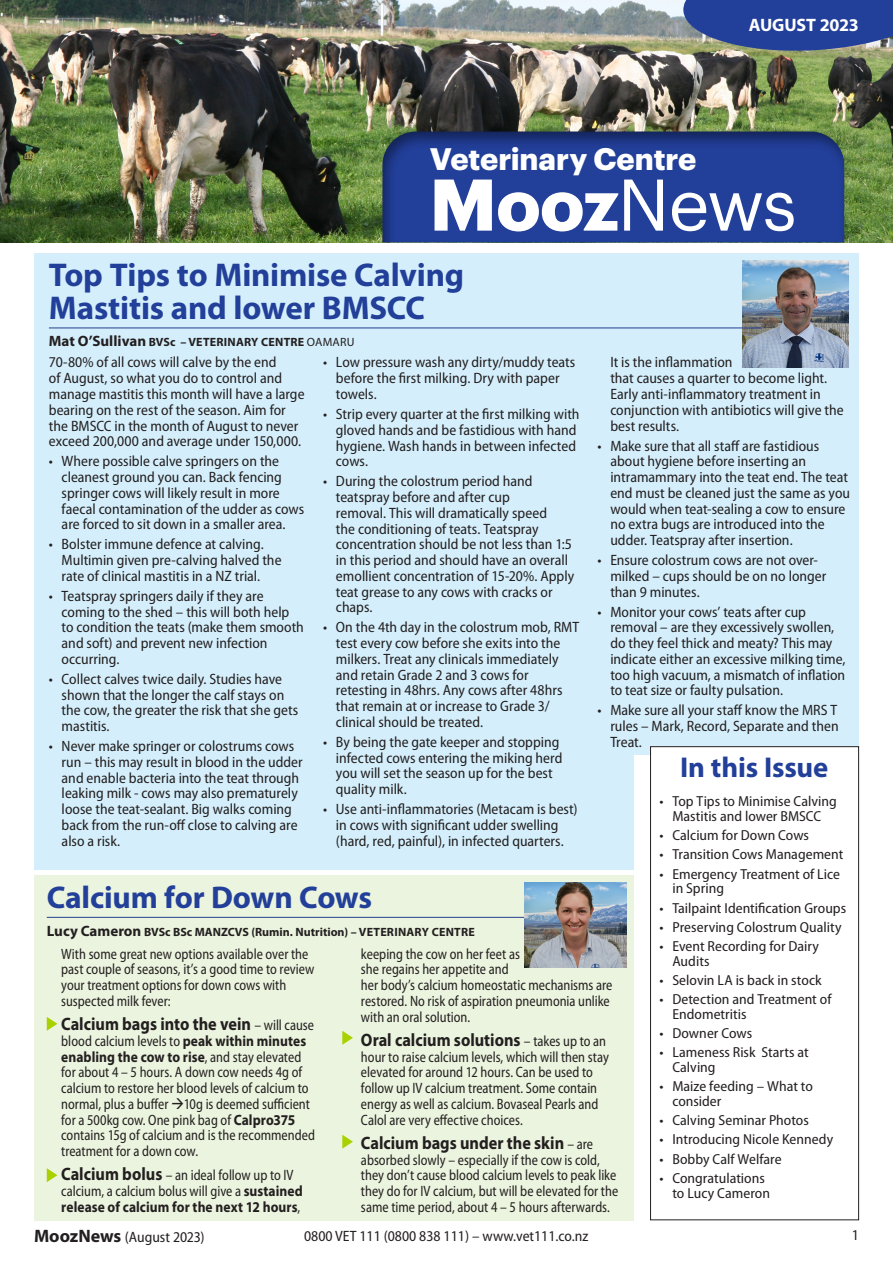
<style>
.page{position:relative;width:893px;height:1263px;background:#fff}
.page>*{position:absolute;margin:0;border:0;box-sizing:border-box;transform-origin:0 0}
.t1{font:700 71.4px "Graphik";color:#fff}
.t2{font:700 33px/33px "Myriad Pro";letter-spacing:-.005em;color:#223f99}
.t3{font:700 31.5px "Myriad Pro";letter-spacing:-.005em;color:#223f99}
.t4{font:700 30.45px "Graphik";letter-spacing:-.005em;color:#fff}
.t5{font:700 28.8px "Myriad Pro";letter-spacing:-.005em;color:#223f99}
.t6{font:700 18px "Myriad Pro";color:#231f20;scale:.9 1}
.t7{font:700 18px "Myriad Pro";letter-spacing:-.01em;color:#fff}
.t8{font:semi-condensed 15px/15.8px "Myriad Pro";color:#231f20}
.t9{font:semi-condensed 15px/15.8px "Myriad Pro";color:#231f20;scale:.9 1}
.t10{font:semi-condensed 14.55px/14.5px "Myriad Pro";color:#231f20}
.t11{font:700 12px "Myriad Pro";letter-spacing:.01em;color:#231f20}
.s1{font-weight:400}
.s2{font-size:15px}
.s3{font-weight:400;font-stretch:semi-condensed;font-size:15px}
.s4{font-weight:700;font-stretch:normal}
.s5{font-weight:700;font-stretch:normal;font-size:18px}
</style>
<div class="page">
<div style="left:34px;top:875px;width:600px;height:345px;background:#ebf4de"></div>
<img style="left:0;top:0;width:893px;height:243px">
<div style="left:380px;top:131px;width:465px;height:114px;background:#231f20;opacity:.5"></div>
<svg style="left:682px;top:0;width:211px;height:54px;background:#3b5395"></svg>
<hr style="left:47px;top:917px;width:502px;height:1px;background:#253f8e">
<svg style="left:342px;top:1031px;width:11px;height:14px"></svg>
<svg style="left:342px;top:1135px;width:11px;height:14px"></svg>
<svg style="left:47px;top:1168px;width:10px;height:14px"></svg>
<svg style="left:47px;top:1017px;width:10px;height:14px"></svg>
<div style="left:34px;top:253px;width:600px;height:617px;background:#d4effb"></div>
<div style="left:259px;top:253px;width:600px;height:502px;background:#d4effb"></div>
<img style="left:742px;top:261px;width:107px;height:106px">
<hr style="left:49px;top:328px;width:712px;height:1px;background:#253f8e">
<img style="left:524px;top:882px;width:102px;height:86px">
<div style="left:650px;top:747px;width:209px;height:473px;background:#fff"></div>
<div style="left:650px;top:746px;width:209px;height:474px;border:1px solid #231f20"></div>
<p class="t7" style="left:749px;top:13px;width:112px">AUGUST 2023</p>
<p class="t4" style="left:430px;top:136px;width:268px">Veterinary Centre</p>
<p class="t1" style="left:430px;top:149px;width:369px">Mooz<span class="s1">News</span></p>
<p class="t2" style="left:49px;top:257px;width:417px">Top Tips to Minimise Calving<br>Mastitis and lower BMSCC</p>
<p class="t11" style="left:49px;top:334px;width:307px"><span class="s2">Mat O’Sullivan</span> BVSc – VETERINARY CENTRE <span class="s1">OAMARU</span></p>
<p class="t8" style="left:49px;top:355px;width:257px">70-80% of all cows will calve by the end<br>of August, so what you do to control and manage mastitis this month will have a large bearing on the rest of the season. Aim for the BMSCC in the month of August to never exceed 200,000 and average under 150,000.</p>
<p class="t8" style="left:62px;top:454px;width:244px;text-indent:-13px">• Where possible calve springers on the cleanest ground you can. Back fencing springer cows will likely result in more faecal contamination of the udder as cows are forced to sit down in a smaller area.</p>
<p class="t8" style="left:62px;top:537px;width:221px;text-indent:-13px">• Bolster immune defence at calving.<br>Multimin given pre-calving halved the rate of clinical mastitis in a NZ trial.</p>
<p class="t8" style="left:62px;top:588px;width:244px;text-indent:-13px">• Teatspray springers daily if they are coming to the shed – this will both help to condition the teats (make them smooth and soft) and prevent new infection occurring.</p>
<p class="t8" style="left:62px;top:671px;width:238px;text-indent:-13px">• Collect calves twice daily. Studies have shown that the longer the calf stays on the cow, the greater the risk that she gets mastitis.</p>
<p class="t8" style="left:62px;top:738px;width:243px;text-indent:-13px">• Never make springer or colostrums cows run – this may result in blood in the udder and enable bacteria into the teat through leaking milk - cows may also prematurely loose the teat-sealant. Big walks coming back from the run-off close to calving are also a risk.</p>
<p class="t8" style="left:610px;top:355px;width:235px">It is the inflammation<br>that causes a quarter to become light.<br>Early anti-inflammatory treatment in conjunction with antibiotics will give the best results.</p>
<p class="t8" style="left:610px;top:438px;width:241px;text-indent:-13px">• Make sure that all staff are fastidious about hygiene before inserting an intramammary into the teat end. The teat end must be cleaned just the same as you would when teat-sealing a cow to ensure no extra bugs are introduced into the udder. Teatspray after insertion.</p>
<p class="t8" style="left:610px;top:552px;width:218px;text-indent:-13px">• Ensure colostrum cows are not over&shy;milked – cups should be on no longer than 9 minutes.</p>
<p class="t8" style="left:610px;top:604px;width:237px;text-indent:-13px">• Monitor your cows’ teats after cup removal – are they excessively swollen, do they feel thick and meaty? This may indicate either an excessive milking time, too high vacuum, a mismatch of inflation to teat size or faulty pulsation.</p>
<p class="t8" style="left:610px;top:703px;width:230px;text-align:justify;text-indent:-13px">• Make sure all your staff know the MRS T rules – Mark, Record, Separate and then Treat.</p>
<p class="t8" style="left:336px;top:355px;width:241px;text-indent:-13px">• Low pressure wash any dirty/muddy teats before the first milking. Dry with paper towels.</p>
<p class="t8" style="left:336px;top:406px;width:245px;text-indent:-13px">• Strip every quarter at the first milking with gloved hands and be fastidious with hand hygiene. Wash hands in between infected cows.</p>
<p class="t8" style="left:336px;top:474px;width:240px;text-indent:-13px">• During the colostrum period hand teatspray before and after cup<br>removal. This will dramatically speed<br>the conditioning of teats. Teatspray concentration should be not less than 1:5 in this period and should have an overall emollient concentration of 15-20%. Apply teat grease to any cows with cracks or chaps.</p>
<p class="t8" style="left:336px;top:620px;width:245px;text-indent:-13px">• On the 4th day in the colostrum mob, RMT test every cow before she exits into the milkers. Treat any clinicals immediately and retain Grade 2 and 3 cows for retesting in 48hrs. Any cows after 48hrs that remain at or increase to Grade 3/ clinical should be treated.</p>
<p class="t8" style="left:336px;top:734px;width:228px;text-indent:-13px">• By being the gate keeper and stopping infected cows entering the miking herd you will set the season up for the best quality milk.</p>
<p class="t8" style="left:323px;top:801px;width:256px;text-align:center">• Use anti-inflammatories (Metacam is best) in cows with significant udder swelling (hard, red, painful), in infected quarters.</p>
<p class="t5" style="left:680px;top:748px;width:150px">In this Issue</p>
<p class="t10" style="left:660px;top:794px;width:179px;text-align:center">• Top Tips to Minimise Calving<br>Mastitis and lower BMSCC</p>
<p class="t10" style="left:660px;top:828px;width:151px">• Calcium for Down Cows</p>
<p class="t10" style="left:660px;top:847px;width:185px">• Transition Cows Management</p>
<p class="t10" style="left:672px;top:867px;width:169px;text-indent:-13px">• Emergency Treatment of Lice in Spring</p>
<p class="t10" style="left:660px;top:901px;width:188px">• Tailpaint Identification Groups</p>
<p class="t10" style="left:660px;top:920px;width:184px">• Preserving Colostrum Quality</p>
<p class="t10" style="left:672px;top:939px;width:148px;text-indent:-13px">• Event Recording for Dairy<br>Audits</p>
<p class="t10" style="left:660px;top:973px;width:163px">• Selovin LA is back in stock</p>
<p class="t10" style="left:672px;top:992px;width:161px;text-indent:-13px">• Detection and Treatment of<br>Endometritis</p>
<p class="t10" style="left:660px;top:1026px;width:94px">• Downer Cows</p>
<p class="t10" style="left:672px;top:1045px;width:138px;text-indent:-13px">• Lameness Risk Starts at<br>Calving</p>
<p class="t10" style="left:672px;top:1079px;width:142px;text-indent:-13px">• Maize feeding – What to consider</p>
<p class="t10" style="left:660px;top:1113px;width:151px">• Calving Seminar Photos</p>
<p class="t10" style="left:660px;top:1132px;width:175px">• Introducing Nicole Kennedy</p>
<p class="t10" style="left:660px;top:1152px;width:124px">• Bobby Calf Welfare</p>
<p class="t10" style="left:672px;top:1171px;width:99px;text-indent:-13px">• Congratulations to Lucy Cameron</p>
<p class="t3" style="left:47px;top:877px;width:327px">Calcium for Down Cows</p>
<p class="t11" style="left:47px;top:924px;width:429px"><span class="s2">Lucy Cameron</span> BVSc BSc MANZCVS (Rumin. Nutrition) – VETERINARY CENTRE</p>
<p class="t9" style="left:361px;top:946px;width:281px">keeping the cow on her feet as<br>she regains her appetite and<br>her body’s calcium homeostatic mechanisms are restored. No risk of aspiration pneumonia unlike with an oral solution.</p>
<p class="t6" style="left:361px;top:1028px;width:274px">Oral calcium solutions <span class="s3">– takes up to an</span></p>
<p class="t9" style="left:361px;top:1049px;width:277px">hour to raise calcium levels, which will then stay elevated for around 12 hours. Can be used to follow up IV calcium treatment. Some contain energy as well as calcium. Bovaseal Pearls and Calol are very effective choices.</p>
<p class="t6" style="left:361px;top:1131px;width:260px">Calcium bags under the skin <span class="s3">– are</span></p>
<p class="t9" style="left:361px;top:1152px;width:287px">absorbed slowly – especially if the cow is cold, they don’t cause blood calcium levels to peak like they do for IV calcium, but will be elevated for the same time period, about 4 – 5 hours afterwards.</p>
<p class="t9" style="left:61px;top:946px;width:283px">With some great new options available over the past couple of seasons, it’s a good time to review your treatment options for down cows with suspected milk fever:</p>
<p class="t6" style="left:61px;top:1012px;width:282px">Calcium bags into the vein <span class="s3">– will cause</span></p>
<p class="t9" style="left:61px;top:1033px;width:284px">blood calcium levels to <span class="s4">peak within minutes enabling the cow to rise</span>, and stay elevated for about 4 – 5 hours. A down cow needs 4g of calcium to restore her blood levels of calcium to normal, plus a buffer →10g is deemed sufficient for a 500kg cow. One pink bag of <span class="s4">Calpro375 </span>contains 15g of calcium and is the recommended treatment for a down cow.</p>
<p class="t9" style="left:61px;top:1168px;width:270px"><span class="s5">Calcium bolus</span> – an ideal follow up to IV calcium, a calcium bolus will give a <span class="s4">sustained release of calcium for the next 12 hours</span>,</p>
<p class="t8" style="left:34px;top:1229px;width:172px"><span class="s5">MoozNews</span> (August 2023)</p>
<p class="t8" style="left:852px;top:1227px;width:9px">1</p>
<p class="t8" style="left:304px;top:1229px;width:286px">0800 VET 111 (0800 838 111) – www.vet111.co.nz</p>
</div>
